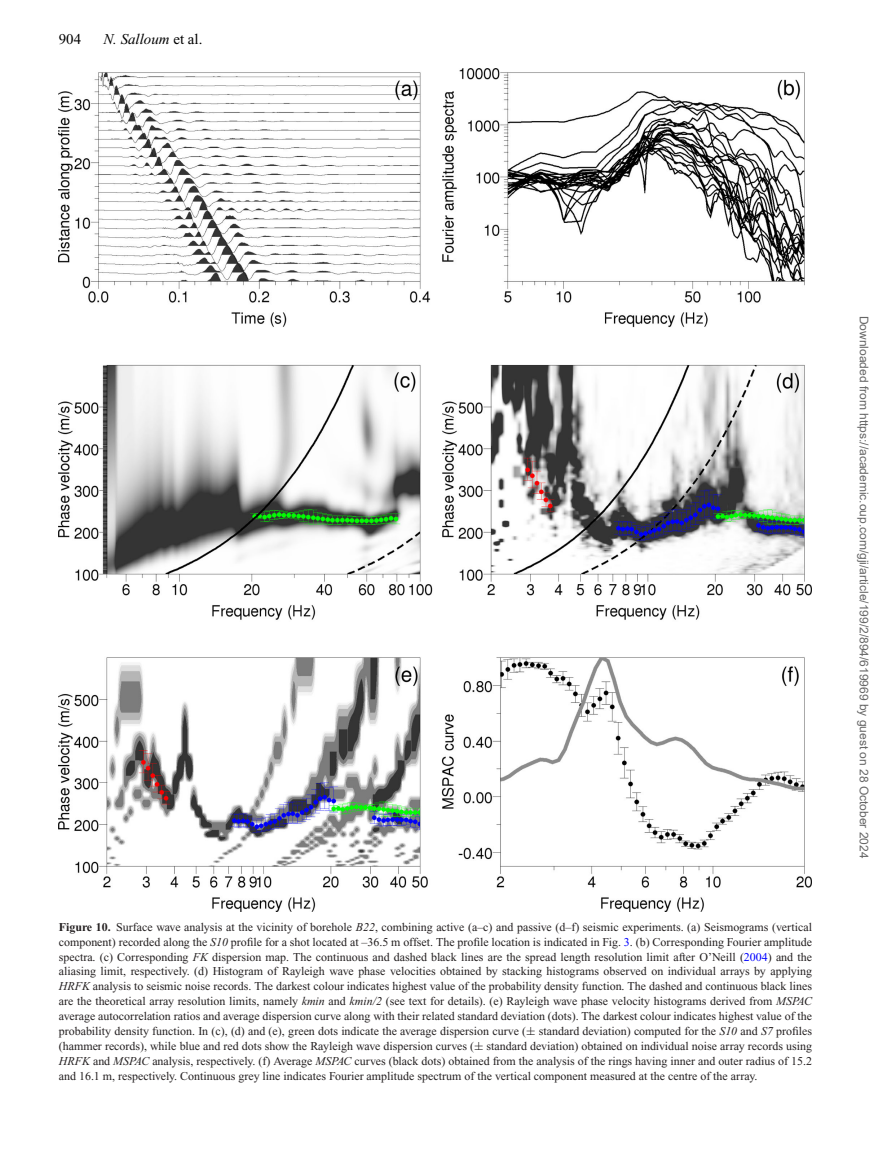
<style>
.page{position:relative;width:893px;height:1174px;background:#fff}
.page>*{position:absolute;margin:0;border:0;box-sizing:border-box;transform-origin:0 0}
.t1{font:italic 15px "Times New Roman";color:#000}
.t2{font:15px "Times New Roman";color:#000}
.t3{font:12px/15px "Times New Roman";color:#231f20;text-align:justify}
.t4{font:12px "Arial";color:#666}
.s1{font-style:normal}
.s2{font-weight:700}
.s3{font-style:italic}
.s4{color:#00f}
.s5{font-family:"MTSY"}
</style>
<div class="page">
<img style="left:59px;top:68px;width:753px;height:843px">
<p class="t2" style="left:59px;top:33px;width:24px">904</p>
<p class="t1" style="left:104px;top:33px;width:100px">N. Salloum <span class="s1">et al.</span></p>
<p class="t3" style="left:59px;top:920px;width:755px"><span class="s2">Figure 10.</span> Surface wave analysis at the vicinity of borehole <span class="s3">B22</span>, combining active (a–c) and passive (d–f) seismic experiments. (a) Seismograms (vertical component) recorded along the <span class="s3">S10</span> profile for a shot located at –36.5 m offset. The profile location is indicated in Fig. <span class="s4">3</span>. (b) Corresponding Fourier amplitude spectra. (c) Corresponding <span class="s3">FK</span> dispersion map. The continuous and dashed black lines are the spread length resolution limit after O’Neill (<span class="s4">2004</span>) and the aliasing limit, respectively. (d) Histogram of Rayleigh wave phase velocities obtained by stacking histograms observed on individual arrays by applying <span class="s3">HRFK</span> analysis to seismic noise records. The darkest colour indicates highest value of the probability density function. The dashed and continuous black lines are the theoretical array resolution limits, namely <span class="s3">kmin</span> and <span class="s3">kmin/2</span> (see text for details). (e) Rayleigh wave phase velocity histograms derived from <span class="s3">MSPAC </span>average autocorrelation ratios and average dispersion curve along with their related standard deviation (dots). The darkest colour indicates highest value of the probability density function. In (c), (d) and (e), green dots indicate the average dispersion curve (<span class="s5">±</span> standard deviation) computed for the <span class="s3">S10</span> and <span class="s3">S7</span> profiles (hammer records), while blue and red dots show the Rayleigh wave dispersion curves (<span class="s5">±</span> standard deviation) obtained on individual noise array records using <span class="s3">HRFK</span> and <span class="s3">MSPAC</span> analysis, respectively. (f) Average <span class="s3">MSPAC</span> curves (black dots) obtained from the analysis of the rings having inner and outer radius of 15.2 and 16.1 m, respectively. Continuous grey line indicates Fourier amplitude spectrum of the vertical component measured at the centre of the array.</p>
<p class="t4" style="left:868px;top:315px;width:544px;rotate:90deg">Downloaded from https://academic.oup.com/gji/article/199/2/894/619969 by guest on 28 October 2024</p>
</div>
